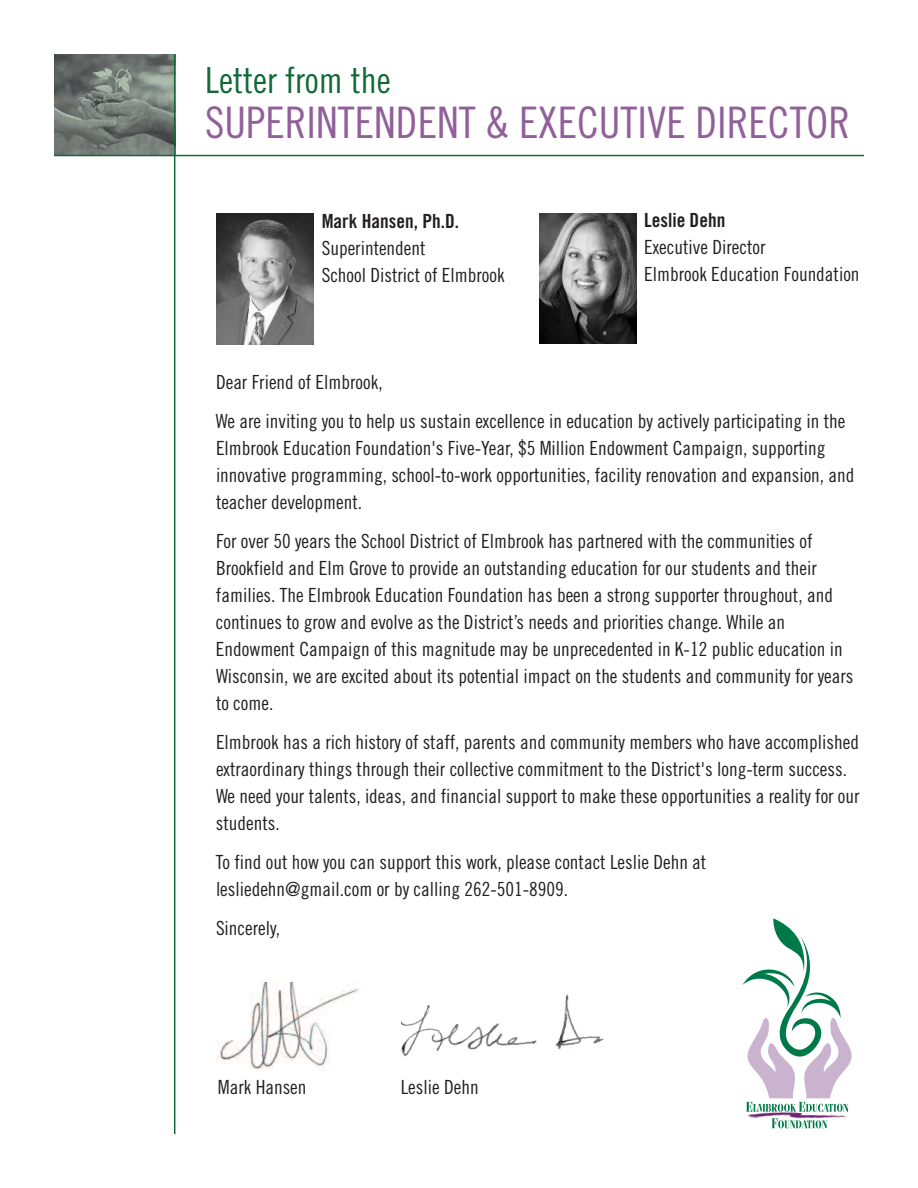
<style>
.page{position:relative;width:918px;height:1188px;background:#fff}
.page>*{position:absolute;margin:0;border:0;box-sizing:border-box;transform-origin:0 0}
.t1{font:43.5px "Trade Gothic Cond Eighteen";color:#915f9a}
.t2{font:36px "Trade Gothic Cond Eighteen";color:#146938}
.t3{font:19.5px/27px "Trade Gothic Cond Eighteen";color:#231f20}
.t4{font:19.5px "Trade Gothic Bold Cond Twenty";color:#231f20}
</style>
<div class="page">
<img style="left:54px;top:54px;width:122px;height:101px">
<img style="left:216px;top:214px;width:97px;height:130px">
<img style="left:539px;top:214px;width:97px;height:129px">
<hr style="left:54px;top:155px;width:810px;height:1px;background:#146938">
<hr style="left:174px;top:54px;width:1px;height:1080px;background:#146938">
<img style="left:748px;top:1112px;width:99px;height:9px">
<svg style="left:772px;top:1118px;width:55px;height:10px"></svg>
<svg style="left:742px;top:918px;width:110px;height:194px"></svg>
<img style="left:216px;top:983px;width:143px;height:87px">
<img style="left:400px;top:994px;width:204px;height:63px">
<h2 class="t2" style="left:205px;top:67px;width:187px">Letter from the</h2>
<h1 class="t1" style="left:205px;top:107px;width:646px">SUPERINTENDENT &amp; EXECUTIVE DIRECTOR</h1>
<p class="t4" style="left:322px;top:214px;width:139px">Mark Hansen, Ph.D.</p>
<p class="t3" style="left:322px;top:237px;width:184px">Superintendent<br>School District of Elmbrook</p>
<p class="t4" style="left:644px;top:213px;width:83px">Leslie Dehn</p>
<p class="t3" style="left:644px;top:235px;width:217px">Executive Director<br>Elmbrook Education Foundation</p>
<p class="t3" style="left:216px;top:364px;width:631px;line-height:39px">Dear Friend of Elmbrook,<br>We are inviting you to help us sustain excellence in education by actively participating in the</p>
<p class="t3" style="left:216px;top:436px;width:640px">Elmbrook Education Foundation's Five-Year, $5 Million Endowment Campaign, supporting innovative programming, school-to-work opportunities, facility renovation and expansion, and teacher development.</p>
<p class="t3" style="left:216px;top:529px;width:639px">For over 50 years the School District of Elmbrook has partnered with the communities of Brookfield and Elm Grove to provide an outstanding education for our students and their families. The Elmbrook Education Foundation has been a strong supporter throughout, and continues to grow and evolve as the District’s needs and priorities change. While an Endowment Campaign of this magnitude may be unprecedented in K-12 public education in Wisconsin, we are excited about its potential impact on the students and community for years to come.</p>
<p class="t3" style="left:216px;top:730px;width:645px">Elmbrook has a rich history of staff, parents and community members who have accomplished extraordinary things through their collective commitment to the District's long-term success.<br>We need your talents, ideas, and financial support to make these opportunities a reality for our students.</p>
<p class="t3" style="left:216px;top:850px;width:492px">To find out how you can support this work, please contact Leslie Dehn at lesliedehn@gmail.com or by calling 262-501-8909.</p>
<p class="t3" style="left:216px;top:916px;width:66px">Sincerely,</p>
<p class="t3" style="left:218px;top:1075px;width:90px">Mark Hansen</p>
<p class="t3" style="left:401px;top:1075px;width:79px">Leslie Dehn</p>
</div>
